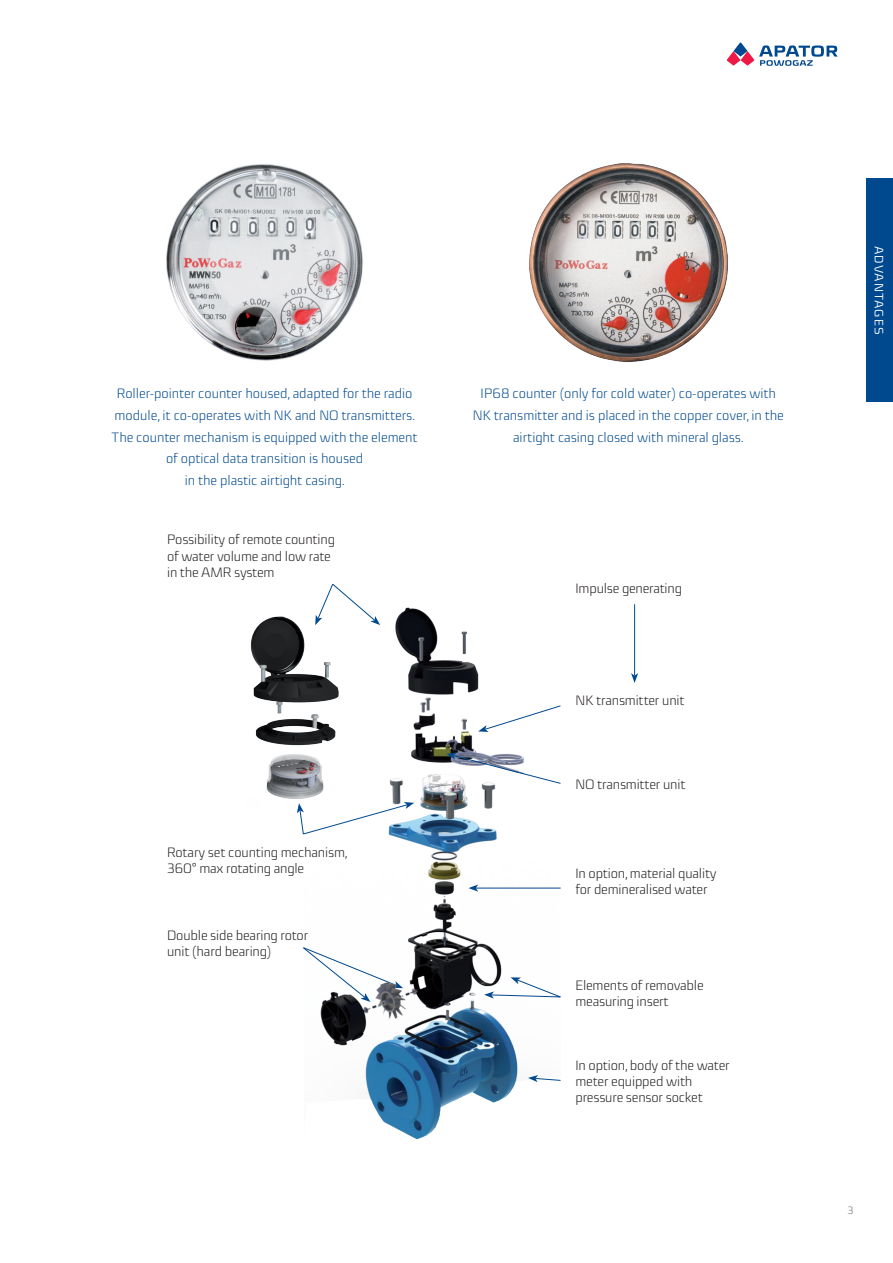
<style>
.page{position:relative;width:893px;height:1263px;background:#fff}
.page>*{position:absolute;margin:0;border:0;box-sizing:border-box;transform-origin:0 0}
.t1{font:300 13.5px/16.2px "Sica";letter-spacing:-.01em;color:#231f20}
._04_Lista_-_tytuł{font:300 13.5px/21.8px "Sica";color:#01498e;text-align:center}
.Boczna_pagina{font:12px "Sica";letter-spacing:.08em;color:#fff}
.t2{font:300 10.5px "Sica";color:#6c6d70}
</style>
<div class="page">
<div style="left:867px;top:179px;width:26px;height:223px;background:#01498e"></div>
<svg style="left:727px;top:42px;width:111px;height:24px"></svg>
<img style="left:320px;top:607px;width:241px;height:533px">
<img style="left:250px;top:616px;width:93px;height:186px">
<svg style="left:297px;top:802px;width:117px;height:33px"></svg>
<svg style="left:315px;top:584px;width:65px;height:41px"></svg>
<svg style="left:303px;top:946px;width:100px;height:56px"></svg>
<hr style="left:634px;top:604px;width:1px;height:71px;background:#01498e">
<svg style="left:631px;top:673px;width:7px;height:10px"></svg>
<svg style="left:478px;top:705px;width:83px;height:27px"></svg>
<svg style="left:446px;top:753px;width:115px;height:31px"></svg>
<hr style="left:476px;top:887px;width:85px;height:1px;background:#01498e">
<svg style="left:468px;top:884px;width:10px;height:8px"></svg>
<svg style="left:484px;top:977px;width:77px;height:21px"></svg>
<svg style="left:528px;top:1075px;width:33px;height:7px"></svg>
<img style="left:166px;top:164px;width:197px;height:197px">
<img style="left:529px;top:163px;width:199px;height:199px">
<p class="_04_Lista_-_tytuł" style="left:112px;top:382px;width:308px">Roller-pointer counter housed, adapted for the radio module, it co-operates with NK and NO transmitters.<br>The counter mechanism is equipped with the element of optical data transition is housed<br>in the plastic airtight casing.</p>
<p class="_04_Lista_-_tytuł" style="left:473px;top:382px;width:313px">IP68 counter (only for cold water) co-operates with<br>NK transmitter and is placed in the copper cover, in the airtight casing closed with mineral glass.</p>
<p class="t1" style="left:167px;top:531px;width:169px">Possibility of remote counting of water volume and low rate in the AMR system</p>
<p class="t1" style="left:167px;top:843px;width:182px">Rotary set counting mechanism,<br>360° max rotating angle</p>
<p class="t1" style="left:167px;top:927px;width:143px">Double side bearing rotor unit (hard bearing)</p>
<p class="t1" style="left:575px;top:580px;width:108px">Impulse generating</p>
<p class="t1" style="left:575px;top:692px;width:111px">NK transmitter unit</p>
<p class="t1" style="left:575px;top:775px;width:112px">NO transmitter unit</p>
<p class="t1" style="left:575px;top:865px;width:143px">In option, material quality for demineralised water</p>
<p class="t1" style="left:575px;top:977px;width:130px">Elements of removable measuring insert</p>
<p class="t1" style="left:575px;top:1057px;width:156px">In option, body of the water meter equipped with pressure sensor socket</p>
<p class="Boczna_pagina" style="left:888px;top:246px;width:90px;rotate:90deg">ADVANTAGES</p>
<p class="t2" style="left:847px;top:1202px;width:7px">3</p>
</div>
